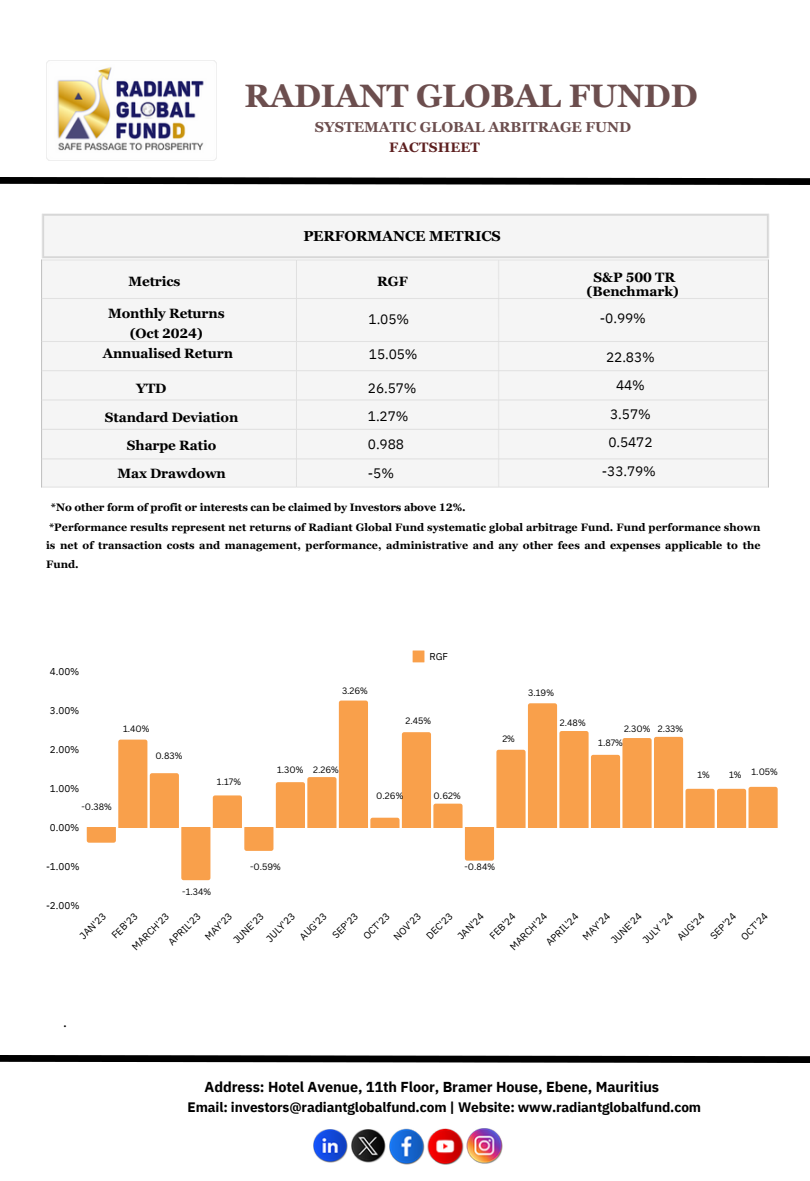
<style>
.page{position:relative;width:810px;height:1181px;background:#fff}
.page>*{position:absolute;margin:0;border:0;box-sizing:border-box;transform-origin:0 0}
.t1{font:700 32.4px "Georgia Pro";letter-spacing:-.005em;color:#6c4e4e}
.t2{font:700 14.4px "IBM Plex Sans";letter-spacing:-.005em;color:#000}
.t3{font:700 14.4px "Georgia Pro";color:#6c4e4e}
.t4{font:700 14.4px "Georgia Pro";letter-spacing:-.005em;color:#000}
.t5{font:700 13.65px "IBM Plex Sans";letter-spacing:-.01em;color:#000}
.t6{font:13.65px/28.3px "IBM Plex Sans";letter-spacing:-.01em;color:#000}
.t7{font:700 13.65px "Georgia Pro";letter-spacing:.015em;color:#5d1f1f}
.t8{font:700 13.5px/28.2px "Georgia Pro";letter-spacing:-.005em;color:#000;text-align:center}
.t9{font:700 10.8px/18.8px "Georgia Pro";letter-spacing:-.005em;color:#000;text-align:justify}
.t10{font:9.9px "IBM Plex Sans";color:#000}
.t11{font:700 9.75px "Georgia Pro";color:#000}
.t12{font:9px "Canva Sans";color:#000}
</style>
<div class="page">
<img style="left:390px;top:1128px;width:112px;height:35px">
<img style="left:352px;top:1129px;width:33px;height:33px">
<img style="left:313px;top:1129px;width:34px;height:33px">
<img style="left:46px;top:61px;width:171px;height:100px">
<div style="left:41px;top:265px;width:728px;height:223px;background:#f5f5f5"></div>
<img style="left:41px;top:213px;width:728px;height:52px">
<svg style="left:413px;top:650px;width:11px;height:12px"></svg>
<svg style="left:87px;top:700px;width:691px;height:180px"></svg>
<img style="left:0;top:177px;width:810px;height:7px">
<img style="left:0;top:1055px;width:810px;height:7px">
<p class="t1" style="left:244px;top:78px;width:455px">RADIANT GLOBAL FUNDD</p>
<p class="t3" style="left:315px;top:119px;width:318px">SYSTEMATIC GLOBAL ARBITRAGE FUND</p>
<h1 class="t7" style="left:389px;top:139px;width:92px">FACTSHEET</h1>
<h2 class="t8" style="left:128px;top:267px;width:54px">Metrics</h2>
<h1 class="t8" style="left:108px;top:303px;width:118px;line-height:20.2px">Monthly Returns (Oct 2024)</h1>
<h3 class="t8" style="left:103px;top:339px;width:132px">Annualised Return</h3>
<h3 class="t8" style="left:136px;top:374px;width:32px">YTD</h3>
<h3 class="t8" style="left:105px;top:402px;width:135px">Standard Deviation<br>Sharpe Ratio<br>Max Drawdown</h3>
<h2 class="t4" style="left:303px;top:228px;width:199px">PERFORMANCE METRICS</h2>
<h2 class="t8" style="left:377px;top:267px;width:32px">RGF</h2>
<h3 class="t6" style="left:369px;top:305px;width:42px">1.05%</h3>
<h3 class="t6" style="left:369px;top:339px;width:50px">15.05%</h3>
<h4 class="t6" style="left:368px;top:373px;width:50px">26.57%<br>1.27%<br>0.988 -5%</h4>
<p class="t8" style="left:587px;top:270px;width:94px;line-height:14.7px">S&amp;P 500 TR (Benchmark)</p>
<p class="t6" style="left:600px;top:304px;width:47px">-0.99%</p>
<p class="t6" style="left:602px;top:343px;width:56px;text-align:center">22.83%<br>44%<br>3.57%<br>0.5472 -33.79%</p>
<p class="t9" style="left:51px;top:498px;width:416px">*No other form of profit or interests can be claimed by Investors above 12%.</p>
<p class="t9" style="left:46px;top:517px;width:716px">*Performance results represent net returns of Radiant Global Fund systematic global arbitrage Fund. Fund performance shown is net of transaction costs and management, performance, administrative and any other fees and expenses applicable to the Fund.</p>
<p class="t10" style="left:50px;top:664px;width:31px">4.00%</p>
<p class="t10" style="left:50px;top:704px;width:31px">3.00%</p>
<p class="t10" style="left:50px;top:743px;width:31px">2.00%</p>
<p class="t10" style="left:50px;top:782px;width:31px">1.00%</p>
<p class="t12" style="left:81px;top:800px;width:32px">-0.38%</p>
<p class="t10" style="left:50px;top:821px;width:31px">0.00%</p>
<p class="t12" style="left:123px;top:721px;width:28px">1.40%</p>
<p class="t12" style="left:155px;top:749px;width:28px">0.83%</p>
<p class="t12" style="left:217px;top:775px;width:25px">1.17%</p>
<p class="t12" style="left:342px;top:684px;width:27px">3.26%</p>
<p class="t10" style="left:430px;top:649px;width:20px">RGF</p>
<p class="t12" style="left:405px;top:714px;width:27px">2.45%</p>
<p class="t12" style="left:277px;top:763px;width:28px">1.30%</p>
<p class="t12" style="left:313px;top:763px;width:27px">2.26%</p>
<p class="t12" style="left:376px;top:789px;width:29px">0.26%</p>
<p class="t12" style="left:434px;top:789px;width:29px">0.62%</p>
<p class="t12" style="left:502px;top:732px;width:14px">2%</p>
<p class="t10" style="left:46px;top:860px;width:35px">-1.00%</p>
<p class="t10" style="left:46px;top:899px;width:35px">-2.00%</p>
<p class="t12" style="left:182px;top:885px;width:30px">-1.34%</p>
<p class="t12" style="left:250px;top:860px;width:32px">-0.59%</p>
<p class="t12" style="left:465px;top:860px;width:32px">-0.84%</p>
<p class="t12" style="left:528px;top:685px;width:27px">3.19%</p>
<p class="t12" style="left:560px;top:716px;width:27px">2.48%</p>
<p class="t12" style="left:624px;top:721px;width:28px">2.30%</p>
<h2 class="t12" style="left:658px;top:721px;width:27px">2.33%</h2>
<p class="t12" style="left:598px;top:736px;width:26px">1.87%</p>
<h2 class="t12" style="left:697px;top:768px;width:14px">1%</h2>
<p class="t12" style="left:729px;top:764px;width:50px">1% 1.05%</p>
<p class="t10" style="left:129px;top:943px;width:49px;rotate:-45deg">MARCH'23</p>
<p class="t10" style="left:165px;top:938px;width:43px;rotate:-45deg">APRIL'23</p>
<p class="t10" style="left:202px;top:933px;width:35px;rotate:-45deg">MAY'23</p>
<p class="t10" style="left:230px;top:936px;width:40px;rotate:-45deg">JUNE'23</p>
<p class="t10" style="left:263px;top:935px;width:38px;rotate:-45deg">JULY'23</p>
<p class="t10" style="left:297px;top:933px;width:35px;rotate:-45deg">AUG'23</p>
<p class="t10" style="left:329px;top:931px;width:33px;rotate:-45deg">SEP'23</p>
<p class="t10" style="left:360px;top:932px;width:35px;rotate:-45deg">OCT'23</p>
<p class="t10" style="left:391px;top:933px;width:36px;rotate:-45deg">NOV'23</p>
<p class="t10" style="left:423px;top:932px;width:34px;rotate:-45deg">DEC'23</p>
<p class="t10" style="left:455px;top:932px;width:34px;rotate:-45deg">JAN'24</p>
<p class="t10" style="left:487px;top:932px;width:33px;rotate:-45deg">FEB'24</p>
<p class="t10" style="left:543px;top:938px;width:43px;rotate:-45deg">APRIL'24</p>
<p class="t10" style="left:580px;top:933px;width:35px;rotate:-45deg">MAY'24</p>
<p class="t10" style="left:608px;top:937px;width:40px;rotate:-45deg">JUNE'24</p>
<p class="t10" style="left:640px;top:936px;width:40px;rotate:-45deg">JULY '24</p>
<p class="t10" style="left:674px;top:933px;width:35px;rotate:-45deg">AUG'24</p>
<p class="t10" style="left:707px;top:932px;width:33px;rotate:-45deg">SEP'24</p>
<p class="t10" style="left:738px;top:933px;width:35px;rotate:-45deg">OCT'24</p>
<p class="t10" style="left:507px;top:943px;width:49px;rotate:-45deg">MARCH'24</p>
<p class="t10" style="left:77px;top:932px;width:34px;rotate:-45deg">JAN'23</p>
<p class="t10" style="left:109px;top:932px;width:33px;rotate:-45deg">FEB'23</p>
<p class="t11" style="left:63px;top:1017px;width:5px">.</p>
<h2 class="t2" style="left:205px;top:1077px;width:456px">Address: Hotel Avenue, 11th Floor, Bramer House, Ebene, Mauritius</h2>
<h4 class="t5" style="left:188px;top:1097px;width:515px">Email: investors@radiantglobalfund.com | Website: www.radiantglobalfund.com</h4>
</div>
